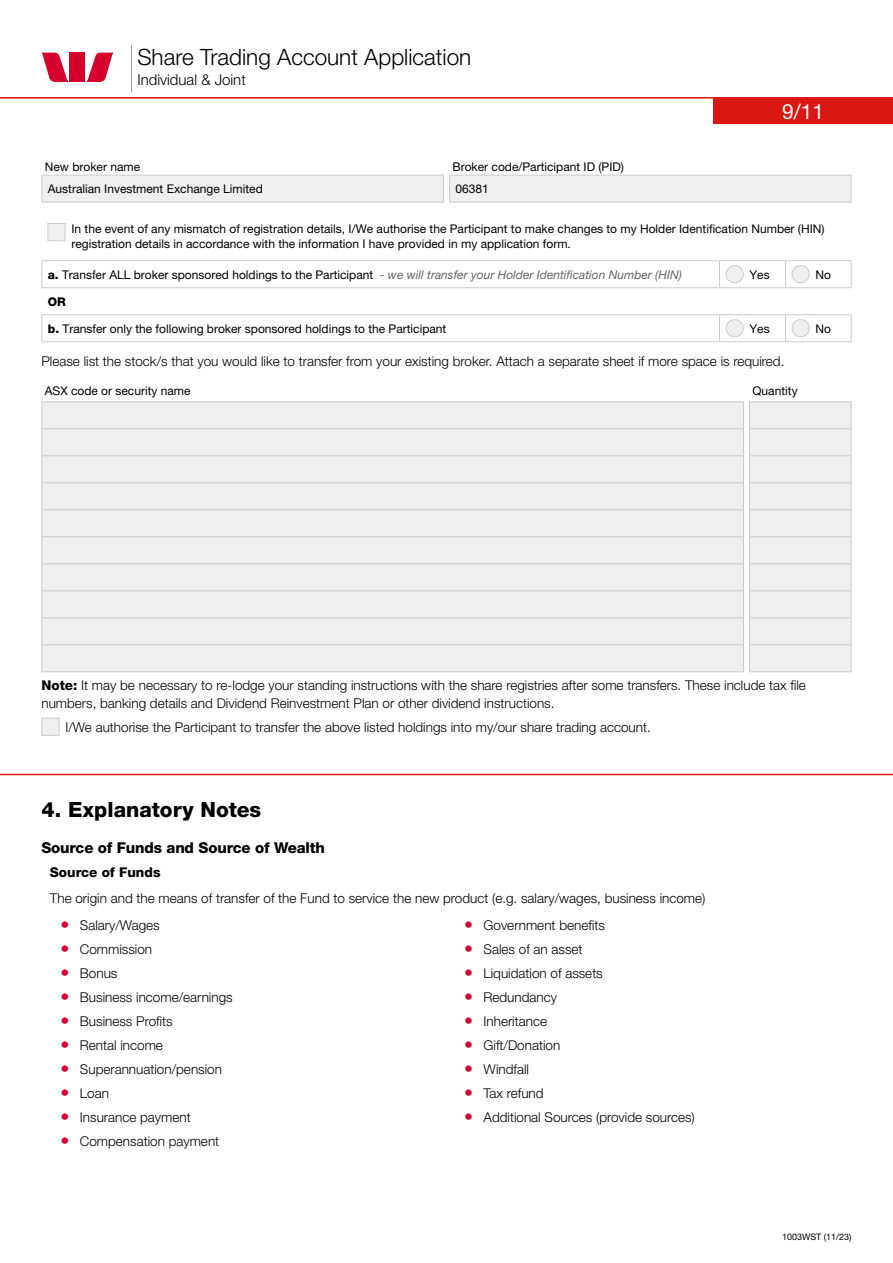
<style>
.page{position:relative;width:893px;height:1263px;background:#fff}
.page>*{position:absolute;margin:0;border:0;box-sizing:border-box;transform-origin:0 0}
.t1{font:300 22.5px "Helvetica Neue LT Pro";color:#000}
.t2{font:800 21px "Helvetica Neue LT Pro";color:#000}
.t3{font:21px "Helvetica Neue LT Pro";color:#fff}
.t4{font:800 15px "Helvetica Neue LT Pro";letter-spacing:-.01em;color:#000}
.t5{font:300 15px "Helvetica Neue LT Pro";color:#000}
.t6{font:300 13.5px/18px "Helvetica Neue LT Pro";color:#000}
.t7{font:800 13.5px "Helvetica Neue LT Pro";color:#000}
.t8{font:12px/15px "Helvetica Neue LT Pro";color:#000}
.t9{font:800 12px "Helvetica Neue LT Pro";color:#000}
.t10{font:9px "Helvetica Neue LT Pro";color:#000}
.s1{font-weight:800}
.s2{font-style:italic;color:#666}
.s3{font-size:18px;color:#d5002b}
</style>
<div class="page">
<hr style="left:131px;top:45px;width:1px;height:47px;background:#999">
<div style="left:713px;top:99px;width:180px;height:25px;background:#da1710"></div>
<hr style="left:0;top:97px;width:893px;height:2px;background:#da1710">
<svg style="left:42px;top:53px;width:27px;height:29px"></svg>
<svg style="left:86px;top:53px;width:27px;height:29px"></svg>
<div style="left:70px;top:53px;width:15px;height:29px;background:#d5002b"></div>
<hr style="left:41px;top:202px;width:403px;height:1px;background:#ccc">
<svg style="left:41px;top:175px;width:811px;height:27px"></svg>
<hr style="left:449px;top:202px;width:402px;height:1px;background:#ccc">
<div style="left:47px;top:223px;width:18px;height:18px;background:#efefef;border:1px solid #ccc"></div>
<hr style="left:41px;top:260px;width:678px;height:1px;background:#ccc">
<svg style="left:41px;top:261px;width:1px;height:26px"></svg>
<hr style="left:41px;top:287px;width:678px;height:1px;background:#ccc">
<hr style="left:41px;top:314px;width:678px;height:1px;background:#ccc">
<svg style="left:41px;top:315px;width:1px;height:26px"></svg>
<hr style="left:41px;top:341px;width:678px;height:1px;background:#ccc">
<hr style="left:719px;top:260px;width:30px;height:1px;background:#ccc">
<svg style="left:719px;top:261px;width:1px;height:26px"></svg>
<hr style="left:719px;top:287px;width:30px;height:1px;background:#ccc">
<hr style="left:719px;top:314px;width:30px;height:1px;background:#ccc">
<svg style="left:719px;top:315px;width:1px;height:26px"></svg>
<hr style="left:719px;top:341px;width:30px;height:1px;background:#ccc">
<hr style="left:749px;top:260px;width:36px;height:1px;background:#ccc">
<hr style="left:749px;top:287px;width:36px;height:1px;background:#ccc">
<hr style="left:749px;top:314px;width:36px;height:1px;background:#ccc">
<hr style="left:749px;top:341px;width:36px;height:1px;background:#ccc">
<hr style="left:785px;top:260px;width:30px;height:1px;background:#ccc">
<svg style="left:785px;top:261px;width:1px;height:26px"></svg>
<hr style="left:785px;top:287px;width:30px;height:1px;background:#ccc">
<hr style="left:785px;top:314px;width:30px;height:1px;background:#ccc">
<svg style="left:785px;top:315px;width:1px;height:26px"></svg>
<hr style="left:785px;top:341px;width:30px;height:1px;background:#ccc">
<hr style="left:815px;top:260px;width:36px;height:1px;background:#ccc">
<svg style="left:851px;top:261px;width:1px;height:26px"></svg>
<hr style="left:815px;top:287px;width:36px;height:1px;background:#ccc">
<hr style="left:815px;top:314px;width:36px;height:1px;background:#ccc">
<svg style="left:851px;top:315px;width:1px;height:26px"></svg>
<hr style="left:815px;top:341px;width:36px;height:1px;background:#ccc">
<div style="left:726px;top:266px;width:17px;height:17px;background:#efefef;border-radius:50%"></div>
<div style="left:726px;top:265px;width:18px;height:18px;border:1px solid #ccc;border-radius:50%"></div>
<div style="left:792px;top:266px;width:17px;height:17px;background:#efefef;border-radius:50%"></div>
<div style="left:792px;top:265px;width:18px;height:18px;border:1px solid #ccc;border-radius:50%"></div>
<div style="left:726px;top:320px;width:17px;height:17px;background:#efefef;border-radius:50%"></div>
<div style="left:726px;top:319px;width:18px;height:18px;border:1px solid #ccc;border-radius:50%"></div>
<div style="left:792px;top:320px;width:17px;height:17px;background:#efefef;border-radius:50%"></div>
<div style="left:792px;top:319px;width:18px;height:18px;border:1px solid #ccc;border-radius:50%"></div>
<div style="left:42px;top:402px;width:809px;height:269px;background:#efefef"></div>
<hr style="left:749px;top:401px;width:102px;height:1px;background:#ccc">
<hr style="left:749px;top:428px;width:102px;height:1px;background:#ccc">
<hr style="left:749px;top:455px;width:102px;height:1px;background:#ccc">
<hr style="left:749px;top:482px;width:102px;height:1px;background:#ccc">
<hr style="left:749px;top:509px;width:102px;height:1px;background:#ccc">
<hr style="left:749px;top:536px;width:102px;height:1px;background:#ccc">
<hr style="left:749px;top:563px;width:102px;height:1px;background:#ccc">
<hr style="left:749px;top:590px;width:102px;height:1px;background:#ccc">
<hr style="left:749px;top:617px;width:102px;height:1px;background:#ccc">
<hr style="left:749px;top:644px;width:102px;height:1px;background:#ccc">
<svg style="left:851px;top:402px;width:1px;height:269px"></svg>
<hr style="left:749px;top:671px;width:102px;height:1px;background:#ccc">
<hr style="left:41px;top:401px;width:703px;height:1px;background:#ccc">
<hr style="left:41px;top:428px;width:703px;height:1px;background:#ccc">
<hr style="left:41px;top:455px;width:703px;height:1px;background:#ccc">
<hr style="left:41px;top:482px;width:703px;height:1px;background:#ccc">
<hr style="left:41px;top:509px;width:703px;height:1px;background:#ccc">
<hr style="left:41px;top:536px;width:703px;height:1px;background:#ccc">
<hr style="left:41px;top:563px;width:703px;height:1px;background:#ccc">
<hr style="left:41px;top:590px;width:703px;height:1px;background:#ccc">
<hr style="left:41px;top:617px;width:703px;height:1px;background:#ccc">
<hr style="left:41px;top:644px;width:703px;height:1px;background:#ccc">
<svg style="left:41px;top:402px;width:1px;height:269px"></svg>
<svg style="left:743px;top:402px;width:7px;height:269px"></svg>
<hr style="left:41px;top:671px;width:703px;height:1px;background:#ccc">
<hr style="left:0;top:774px;width:893px;height:1px;background:#da1710">
<div style="left:41px;top:718px;width:18px;height:18px;background:#efefef;border:1px solid #ccc"></div>
<h1 class="t1" style="left:137px;top:43px;width:335px">Share Trading Account Application</h1>
<p class="t5" style="left:137px;top:71px;width:110px">Individual &amp; Joint</p>
<h2 class="t3" style="left:782px;top:99px;width:44px">9/11</h2>
<p class="t8" style="left:45px;top:159px;width:97px">New broker name</p>
<p class="t8" style="left:452px;top:159px;width:173px">Broker code/Participant ID (PID)</p>
<p class="t8" style="left:48px;top:181px;width:216px">Australian Investment Exchange Limited</p>
<p class="t8" style="left:455px;top:181px;width:35px">06381</p>
<p class="t8" style="left:71px;top:221px;width:755px">In the event of any mismatch of registration details, I/We authorise the Participant to make changes to my Holder Identification Number (HIN) registration details in accordance with the information I have provided in my application form.</p>
<p class="t8" style="left:48px;top:267px;width:636px"><span class="s1">a.</span> Transfer ALL broker sponsored holdings to the Participant <span class="s2">- we will transfer your Holder Identification Number (HIN)</span></p>
<p class="t8" style="left:749px;top:267px;width:22px">Yes</p>
<p class="t8" style="left:815px;top:267px;width:17px">No</p>
<p class="t9" style="left:48px;top:294px;width:19px">OR</p>
<p class="t8" style="left:48px;top:321px;width:400px"><span class="s1">b.</span> Transfer only the following broker sponsored holdings to the Participant</p>
<p class="t8" style="left:749px;top:321px;width:22px">Yes</p>
<p class="t8" style="left:815px;top:321px;width:17px">No</p>
<p class="t6" style="left:41px;top:352px;width:744px">Please list the stock/s that you would like to transfer from your existing broker. Attach a separate sheet if more space is required.</p>
<p class="t8" style="left:45px;top:383px;width:147px">ASX code or security name</p>
<p class="t8" style="left:752px;top:383px;width:47px">Quantity</p>
<p class="t6" style="left:41px;top:676px;width:766px"><span class="s1">Note:</span> It may be necessary to re-lodge your standing instructions with the share registries after some transfers. These include tax file numbers, banking details and Dividend Reinvestment Plan or other dividend instructions.</p>
<p class="t6" style="left:65px;top:717px;width:587px">I/We authorise the Participant to transfer the above listed holdings into my/our share trading account.</p>
<h2 class="t2" style="left:41px;top:797px;width:221px">4. Explanatory Notes</h2>
<p class="t4" style="left:41px;top:839px;width:285px">Source of Funds and Source of Wealth</p>
<p class="t7" style="left:50px;top:864px;width:112px">Source of Funds</p>
<p class="t6" style="left:50px;top:889px;width:657px">The origin and the means of transfer of the Fund to service the new product (e.g. salary/wages, business income)</p>
<p class="t6" style="left:60px;top:915px;width:101px"><span class="s3">•</span> Salary/Wages</p>
<p class="t6" style="left:60px;top:939px;width:93px"><span class="s3">•</span> Commission</p>
<p class="t6" style="left:60px;top:963px;width:59px"><span class="s3">•</span> Bonus</p>
<p class="t6" style="left:60px;top:987px;width:174px"><span class="s3">•</span> Business income/earnings</p>
<p class="t6" style="left:60px;top:1011px;width:114px"><span class="s3">•</span> Business Profits</p>
<p class="t6" style="left:60px;top:1035px;width:104px"><span class="s3">•</span> Rental income</p>
<p class="t6" style="left:60px;top:1059px;width:163px"><span class="s3">•</span> Superannuation/pension</p>
<p class="t6" style="left:60px;top:1083px;width:50px"><span class="s3">•</span> Loan</p>
<p class="t6" style="left:60px;top:1107px;width:132px"><span class="s3">•</span> Insurance payment</p>
<p class="t6" style="left:60px;top:1131px;width:160px"><span class="s3">•</span> Compensation payment</p>
<p class="t6" style="left:464px;top:915px;width:142px"><span class="s3">•</span> Government benefits</p>
<p class="t6" style="left:464px;top:939px;width:120px"><span class="s3">•</span> Sales of an asset</p>
<p class="t6" style="left:464px;top:963px;width:140px"><span class="s3">•</span> Liquidation of assets</p>
<p class="t6" style="left:464px;top:987px;width:95px"><span class="s3">•</span> Redundancy</p>
<p class="t6" style="left:464px;top:1011px;width:85px"><span class="s3">•</span> Inheritance</p>
<p class="t6" style="left:464px;top:1035px;width:98px"><span class="s3">•</span> Gift/Donation</p>
<p class="t6" style="left:464px;top:1059px;width:67px"><span class="s3">•</span> Windfall</p>
<p class="t6" style="left:464px;top:1083px;width:81px"><span class="s3">•</span> Tax refund</p>
<p class="t6" style="left:464px;top:1107px;width:232px"><span class="s3">•</span> Additional Sources (provide sources)</p>
<p class="t10" style="left:782px;top:1231px;width:71px">1003WST (11/23)</p>
</div>
